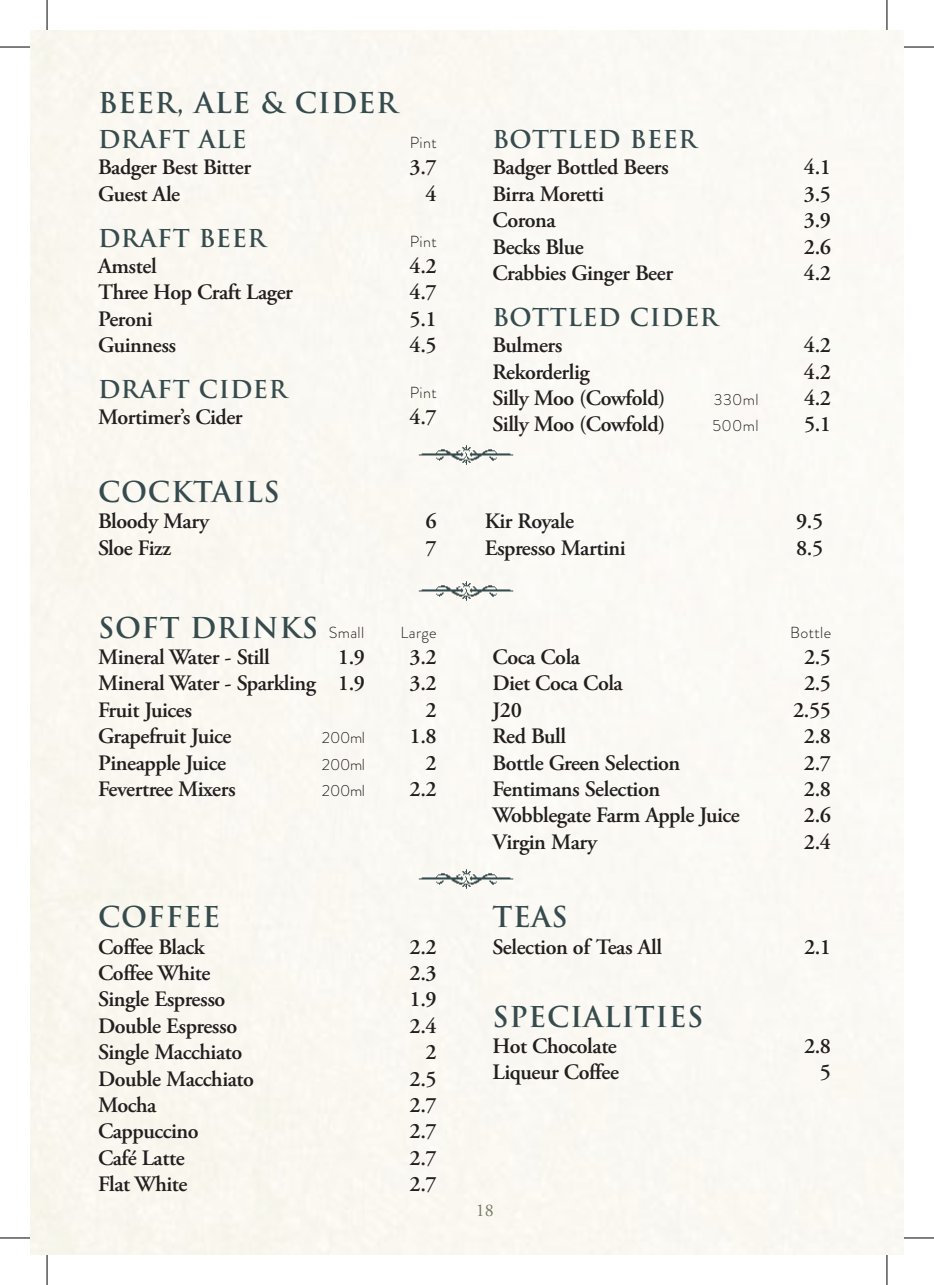
<style>
.page{position:relative;width:934px;height:1285px;background:#fff}
.page>*{position:absolute;margin:0;border:0;box-sizing:border-box;transform-origin:0 0}
.t1{font:700 28px "Trajan Pro";letter-spacing:.025em;color:#364b4d}
.t2{font:700 24px "Trajan Pro";letter-spacing:.025em;color:#364b4d}
.t3{font:600 22px "Adobe Garamond Pro";letter-spacing:-.02em;color:#231f20}
.t4{font:18px "Adobe Garamond Pro";color:#737b67}
.t5{font:300 16px "Brandon Grotesque";letter-spacing:.025em;color:#231f20}
.s1{font-family:"Brandon Grotesque";font-weight:300;font-size:16px;color:#231f20}
</style>
<div class="page">
<img style="left:390px;top:444px;width:153px;height:23px">
<img style="left:390px;top:579px;width:153px;height:24px">
<img style="left:390px;top:868px;width:153px;height:23px">
<hr style="left:0;top:47px;width:30px;height:1px;background:#000">
<hr style="left:903px;top:47px;width:30px;height:1px;background:#000">
<hr style="left:0;top:1237px;width:30px;height:1px;background:#000">
<hr style="left:903px;top:1237px;width:30px;height:1px;background:#000">
<hr style="left:47px;top:0;width:1px;height:30px;background:#000">
<hr style="left:47px;top:1255px;width:1px;height:30px;background:#000">
<hr style="left:886px;top:0;width:1px;height:30px;background:#000">
<hr style="left:886px;top:1255px;width:1px;height:30px;background:#000">
<p class="t1" style="left:98px;top:86px;width:300px">BEER, ALE &amp; CIDER</p>
<p class="t2" style="left:98px;top:124px;width:150px">DRAFT ALE</p>
<p class="t5" style="left:410px;top:131px;width:28px">Pint</p>
<p class="t3" style="left:98px;top:155px;width:154px">Badger Best Bitter</p>
<p class="t3" style="left:409px;top:155px;width:29px">3.7</p>
<p class="t3" style="left:98px;top:181px;width:84px">Guest Ale</p>
<p class="t3" style="left:425px;top:181px;width:13px">4</p>
<p class="t2" style="left:98px;top:223px;width:169px">DRAFT BEER</p>
<p class="t5" style="left:410px;top:230px;width:28px">Pint</p>
<p class="t3" style="left:98px;top:253px;width:60px">Amstel</p>
<p class="t3" style="left:409px;top:253px;width:29px">4.2</p>
<p class="t3" style="left:98px;top:280px;width:196px">Three Hop Craft Lager</p>
<p class="t3" style="left:409px;top:280px;width:29px">4.7</p>
<p class="t3" style="left:98px;top:306px;width:56px">Peroni</p>
<p class="t3" style="left:409px;top:306px;width:29px">5.1</p>
<p class="t3" style="left:98px;top:332px;width:80px">Guinness</p>
<p class="t3" style="left:409px;top:332px;width:29px">4.5</p>
<p class="t2" style="left:98px;top:374px;width:190px">DRAFT CIDER</p>
<p class="t5" style="left:410px;top:381px;width:28px">Pint</p>
<p class="t3" style="left:98px;top:405px;width:146px">Mortimer’s Cider</p>
<p class="t3" style="left:409px;top:405px;width:29px">4.7</p>
<p class="t1" style="left:98px;top:474px;width:183px">COCKTAILS</p>
<p class="t3" style="left:98px;top:508px;width:112px">Bloody Mary</p>
<p class="t3" style="left:425px;top:508px;width:13px">6</p>
<p class="t3" style="left:98px;top:535px;width:74px">Sloe Fizz</p>
<p class="t3" style="left:425px;top:535px;width:13px">7</p>
<p class="t1" style="left:98px;top:610px;width:267px">SOFT DRINKS <span class="s1">Small</span></p>
<p class="t5" style="left:400px;top:621px;width:38px">Large</p>
<p class="t3" style="left:98px;top:644px;width:173px">Mineral Water - Still</p>
<p class="t3" style="left:338px;top:644px;width:29px">1.9</p>
<p class="t3" style="left:409px;top:644px;width:29px">3.2</p>
<p class="t3" style="left:98px;top:670px;width:268px">Mineral Water - Sparkling 1.9</p>
<p class="t3" style="left:409px;top:670px;width:29px">3.2</p>
<p class="t3" style="left:98px;top:697px;width:95px">Fruit Juices</p>
<p class="t3" style="left:425px;top:697px;width:13px">2</p>
<p class="t3" style="left:98px;top:723px;width:135px">Grapefruit Juice</p>
<p class="t5" style="left:322px;top:726px;width:45px">200ml</p>
<p class="t3" style="left:409px;top:723px;width:29px">1.8</p>
<p class="t3" style="left:98px;top:750px;width:129px">Pineapple Juice</p>
<p class="t5" style="left:322px;top:753px;width:45px">200ml</p>
<p class="t3" style="left:425px;top:750px;width:13px">2</p>
<p class="t3" style="left:98px;top:776px;width:139px">Fevertree Mixers</p>
<p class="t5" style="left:322px;top:779px;width:45px">200ml</p>
<p class="t3" style="left:409px;top:776px;width:29px">2.2</p>
<p class="t1" style="left:98px;top:899px;width:123px">COFFEE</p>
<p class="t3" style="left:98px;top:934px;width:108px">Coffee Black</p>
<p class="t3" style="left:409px;top:934px;width:29px">2.2</p>
<p class="t3" style="left:98px;top:960px;width:114px">Coffee White</p>
<p class="t3" style="left:409px;top:960px;width:29px">2.3</p>
<p class="t3" style="left:98px;top:986px;width:129px">Single Espresso</p>
<p class="t3" style="left:409px;top:986px;width:29px">1.9</p>
<p class="t3" style="left:98px;top:1013px;width:140px">Double Espresso</p>
<p class="t3" style="left:409px;top:1013px;width:29px">2.4</p>
<p class="t3" style="left:98px;top:1039px;width:146px">Single Macchiato</p>
<p class="t3" style="left:425px;top:1039px;width:13px">2</p>
<p class="t3" style="left:98px;top:1066px;width:157px">Double Macchiato</p>
<p class="t3" style="left:409px;top:1066px;width:29px">2.5</p>
<p class="t3" style="left:98px;top:1092px;width:60px">Mocha</p>
<p class="t3" style="left:409px;top:1092px;width:29px">2.7</p>
<p class="t3" style="left:98px;top:1118px;width:102px">Cappuccino</p>
<p class="t3" style="left:409px;top:1118px;width:29px">2.7</p>
<p class="t3" style="left:98px;top:1145px;width:88px">Café Latte</p>
<p class="t3" style="left:409px;top:1145px;width:29px">2.7</p>
<p class="t3" style="left:98px;top:1171px;width:91px">Flat White</p>
<p class="t3" style="left:409px;top:1171px;width:29px">2.7</p>
<p class="t2" style="left:492px;top:124px;width:206px">BOTTLED BEER</p>
<p class="t3" style="left:492px;top:155px;width:178px">Badger Bottled Beers</p>
<p class="t3" style="left:803px;top:155px;width:29px">4.1</p>
<p class="t3" style="left:492px;top:181px;width:113px">Birra Moretti</p>
<p class="t3" style="left:803px;top:181px;width:29px">3.5</p>
<p class="t3" style="left:492px;top:207px;width:65px">Corona</p>
<p class="t3" style="left:803px;top:207px;width:29px">3.9</p>
<p class="t3" style="left:492px;top:234px;width:93px">Becks Blue</p>
<p class="t3" style="left:803px;top:234px;width:29px">2.6</p>
<p class="t3" style="left:492px;top:260px;width:182px">Crabbies Ginger Beer</p>
<p class="t3" style="left:803px;top:260px;width:29px">4.2</p>
<p class="t2" style="left:492px;top:302px;width:227px">BOTTLED CIDER</p>
<p class="t3" style="left:492px;top:332px;width:71px">Bulmers</p>
<p class="t3" style="left:803px;top:332px;width:29px">4.2</p>
<p class="t3" style="left:492px;top:359px;width:99px">Rekorderlig</p>
<p class="t3" style="left:803px;top:359px;width:29px">4.2</p>
<p class="t3" style="left:492px;top:385px;width:174px">Silly Moo (Cowfold)</p>
<p class="t5" style="left:713px;top:388px;width:46px">330ml</p>
<p class="t3" style="left:803px;top:385px;width:29px">4.2</p>
<p class="t3" style="left:492px;top:412px;width:174px">Silly Moo (Cowfold)</p>
<p class="t5" style="left:712px;top:415px;width:48px">500ml</p>
<p class="t3" style="left:803px;top:412px;width:29px">5.1</p>
<p class="t3" style="left:484px;top:508px;width:91px">Kir Royale</p>
<p class="t3" style="left:795px;top:508px;width:29px">9.5</p>
<p class="t3" style="left:484px;top:535px;width:143px">Espresso Martini</p>
<p class="t3" style="left:795px;top:535px;width:29px">8.5</p>
<p class="t5" style="left:789px;top:621px;width:42px">Bottle</p>
<p class="t3" style="left:492px;top:644px;width:89px">Coca Cola</p>
<p class="t3" style="left:803px;top:644px;width:29px">2.5</p>
<p class="t3" style="left:492px;top:670px;width:132px">Diet Coca Cola</p>
<p class="t3" style="left:803px;top:670px;width:29px">2.5</p>
<p class="t3" style="left:492px;top:697px;width:31px">J20</p>
<p class="t3" style="left:792px;top:697px;width:39px">2.55</p>
<p class="t3" style="left:492px;top:723px;width:75px">Red Bull</p>
<p class="t3" style="left:803px;top:723px;width:29px">2.8</p>
<p class="t3" style="left:492px;top:750px;width:189px">Bottle Green Selection</p>
<p class="t3" style="left:803px;top:750px;width:29px">2.7</p>
<p class="t3" style="left:492px;top:776px;width:169px">Fentimans Selection</p>
<p class="t3" style="left:803px;top:776px;width:29px">2.8</p>
<p class="t3" style="left:492px;top:802px;width:249px">Wobblegate Farm Apple Juice</p>
<p class="t3" style="left:803px;top:802px;width:29px">2.6</p>
<p class="t3" style="left:492px;top:829px;width:106px">Virgin Mary</p>
<p class="t3" style="left:803px;top:829px;width:29px">2.4</p>
<p class="t1" style="left:492px;top:899px;width:77px">TEAS</p>
<p class="t3" style="left:492px;top:934px;width:171px">Selection of Teas All</p>
<p class="t3" style="left:803px;top:934px;width:29px">2.1</p>
<p class="t1" style="left:492px;top:999px;width:212px">SPECIALITIES</p>
<p class="t3" style="left:492px;top:1033px;width:126px">Hot Chocolate</p>
<p class="t3" style="left:803px;top:1033px;width:29px">2.8</p>
<p class="t3" style="left:492px;top:1059px;width:128px">Liqueur Coffee</p>
<p class="t3" style="left:819px;top:1059px;width:13px">5</p>
<p class="t4" style="left:475px;top:1199px;width:19px">18</p>
</div>
